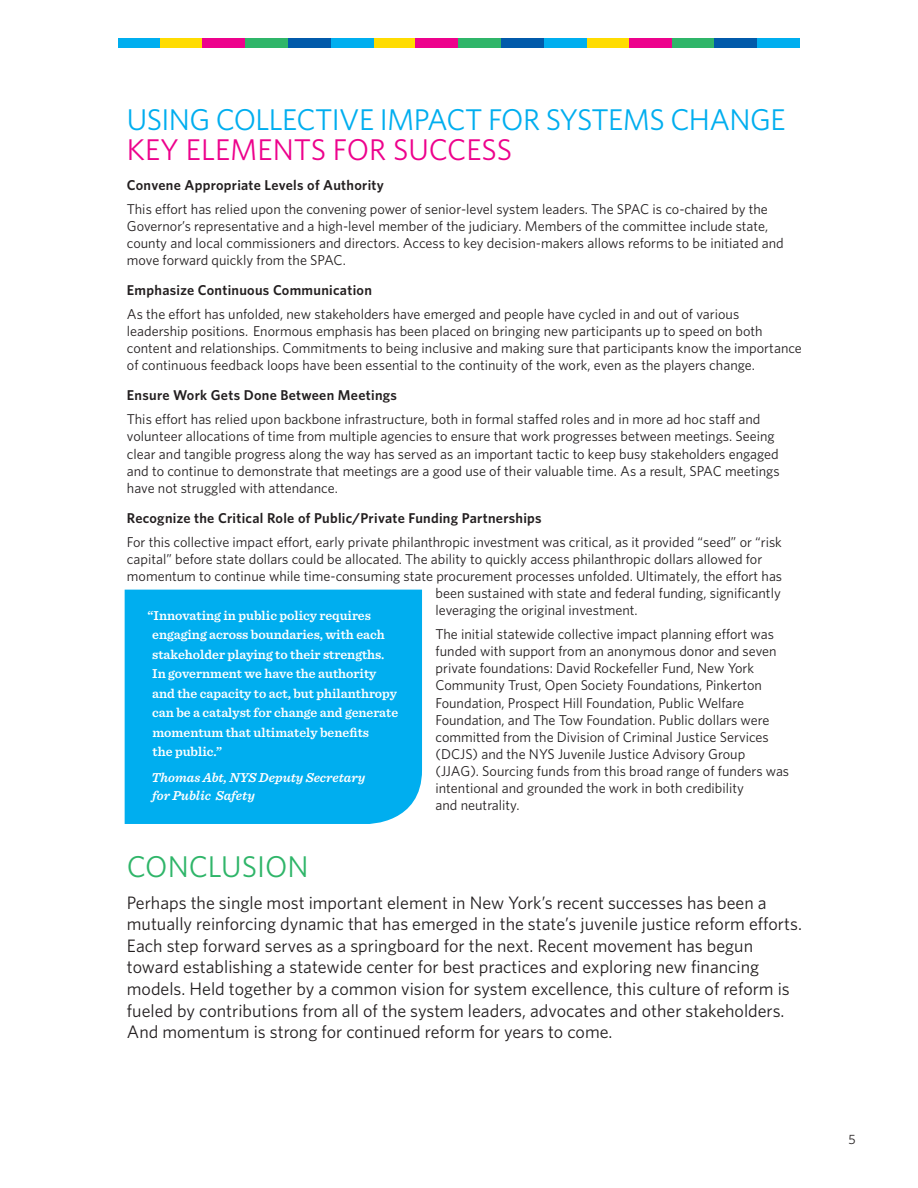
<style>
.page{position:relative;width:918px;height:1188px;background:#fff}
.page>*{position:absolute;margin:0;border:0;box-sizing:border-box;transform-origin:0 0}
.t1{font:30px/30px "Whitney";letter-spacing:-.02em;color:#00aeef}
.head{font:30px "Whitney";color:#2fb569}
.t2{font:18px/21.6px "Whitney";color:#231f20}
.t3{font:14.25px/17.1px "Whitney";color:#231f20}
.t4{font:600 14.25px "Whitney";letter-spacing:.02em;color:#231f20}
.t5{font:600 13.5px/19.5px "Sentinel";color:#fff}
.t6{font:italic 600 13.5px/18px "Sentinel";color:#fff}
.t7{font:13.5px "Whitney";color:#231f20}
.s1{color:#ed028c}
</style>
<div class="page">
<div style="left:125px;top:590px;width:297px;height:234px;background:#00aeef"></div>
<div style="left:118px;top:39px;width:43px;height:9px;background:#00aeef"></div>
<div style="left:544px;top:39px;width:43px;height:9px;background:#00aeef"></div>
<div style="left:331px;top:39px;width:43px;height:9px;background:#00aeef"></div>
<div style="left:757px;top:39px;width:43px;height:9px;background:#00aeef"></div>
<div style="left:245px;top:39px;width:43px;height:9px;background:#2fb569"></div>
<div style="left:672px;top:39px;width:42px;height:9px;background:#2fb569"></div>
<div style="left:458px;top:39px;width:43px;height:9px;background:#2fb569"></div>
<div style="left:161px;top:39px;width:42px;height:9px;background:#ffdc01"></div>
<div style="left:587px;top:39px;width:43px;height:9px;background:#ffdc01"></div>
<div style="left:374px;top:39px;width:42px;height:9px;background:#ffdc01"></div>
<div style="left:288px;top:39px;width:43px;height:9px;background:#015aaa"></div>
<div style="left:714px;top:39px;width:43px;height:9px;background:#015aaa"></div>
<div style="left:501px;top:39px;width:43px;height:9px;background:#015aaa"></div>
<div style="left:202px;top:39px;width:43px;height:9px;background:#ed028c"></div>
<div style="left:629px;top:39px;width:43px;height:9px;background:#ed028c"></div>
<div style="left:416px;top:39px;width:42px;height:9px;background:#ed028c"></div>
<p class="t1" style="left:127px;top:104px;width:660px">USING COLLECTIVE IMPACT FOR SYSTEMS CHANGE<br><span class="s1">KEY ELEMENTS FOR SUCCESS</span></p>
<p class="t4" style="left:127px;top:175px;width:258px">Convene Appropriate Levels of Authority</p>
<p class="t3" style="left:127px;top:200px;width:658px">This effort has relied upon the convening power of senior-level system leaders. The SPAC is co-chaired by the Governor’s representative and a high-level member of the judiciary. Members of the committee include state, county and local commissioners and directors. Access to key decision-makers allows reforms to be initiated and move forward quickly from the SPAC.</p>
<p class="t4" style="left:127px;top:281px;width:247px">Emphasize Continuous Communication</p>
<p class="t3" style="left:127px;top:305px;width:677px">As the effort has unfolded, new stakeholders have emerged and people have cycled in and out of various leadership positions. Enormous emphasis has been placed on bringing new participants up to speed on both content and relationships. Commitments to being inclusive and making sure that participants know the importance of continuous feedback loops have been essential to the continuity of the work, even as the players change.</p>
<p class="t4" style="left:127px;top:386px;width:272px">Ensure Work Gets Done Between Meetings</p>
<p class="t3" style="left:127px;top:411px;width:654px">This effort has relied upon backbone infrastructure, both in formal staffed roles and in more ad hoc staff and volunteer allocations of time from multiple agencies to ensure that work progresses between meetings. Seeing clear and tangible progress along the way has served as an important tactic to keep busy stakeholders engaged and to continue to demonstrate that meetings are a good use of their valuable time. As a result, SPAC meetings have not struggled with attendance.</p>
<p class="t4" style="left:127px;top:508px;width:416px">Recognize the Critical Role of Public/Private Funding Partnerships</p>
<p class="t3" style="left:127px;top:533px;width:657px">For this collective impact effort, early private philanthropic investment was critical, as it provided “seed” or “risk</p>
<p class="t3" style="left:127px;top:550px;width:637px">capital” before state dollars could be allocated. The ability to quickly access philanthropic dollars allowed for</p>
<p class="t3" style="left:127px;top:567px;width:657px">momentum to continue while time-consuming state procurement processes unfolded. Ultimately, the effort has</p>
<p class="t3" style="left:436px;top:584px;width:347px">been sustained with state and federal funding, significantly</p>
<p class="t3" style="left:436px;top:601px;width:204px">leveraging the original investment.</p>
<p class="t3" style="left:436px;top:625px;width:355px">The initial statewide collective impact planning effort was funded with support from an anonymous donor and seven private foundations: David Rockefeller Fund, New York Community Trust, Open Society Foundations, Pinkerton Foundation, Prospect Hill Foundation, Public Welfare Foundation, and The Tow Foundation. Public dollars were committed from the Division of Criminal Justice Services (DCJS) and the NYS Juvenile Justice Advisory Group (JJAG). Sourcing funds from this broad range of funders was intentional and grounded the work in both credibility<br>and neutrality.</p>
<p class="t5" style="left:152px;top:605px;width:248px;text-indent:-5px">“Innovating in public policy requires engaging across boundaries, with each stakeholder playing to their strengths.<br>In government we have the authority and the capacity to act, but philanthropy can be a catalyst for change and generate momentum that ultimately benefits<br>the public.”</p>
<p class="t6" style="left:151px;top:768px;width:215px">Thomas Abt, NYS Deputy Secretary for Public Safety</p>
<p class="head" style="left:127px;top:846px;width:183px">CONCLUSION</p>
<p class="t2" style="left:127px;top:891px;width:677px">Perhaps the single most important element in New York’s recent successes has been a mutually reinforcing dynamic that has emerged in the state’s juvenile justice reform efforts.<br>Each step forward serves as a springboard for the next. Recent movement has begun toward establishing a statewide center for best practices and exploring new financing models. Held together by a common vision for system excellence, this culture of reform is fueled by contributions from all of the system leaders, advocates and other stakeholders.<br>And momentum is strong for continued reform for years to come.</p>
<p class="t7" style="left:848px;top:1130px;width:9px">5</p>
</div>
